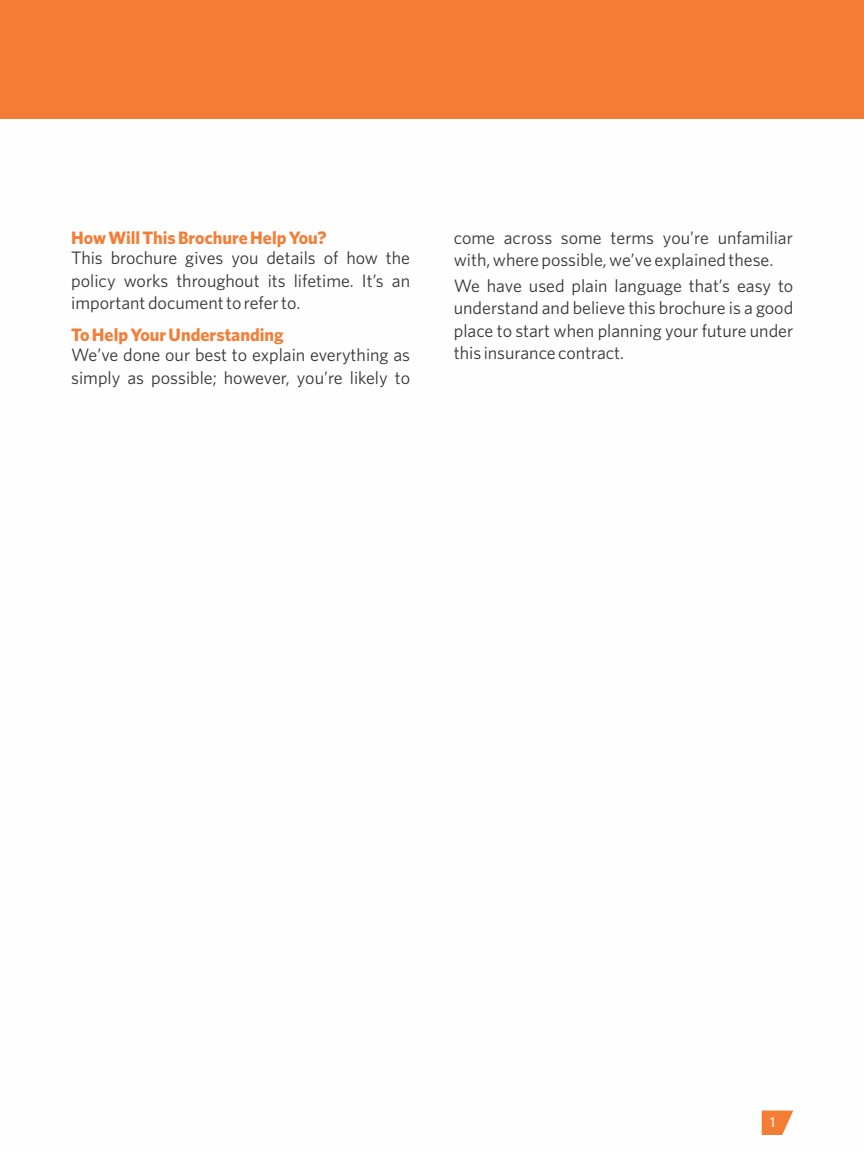
<style>
.page{position:relative;width:864px;height:1152px;background:#fff}
.page>*{position:absolute;margin:0;border:0;box-sizing:border-box;transform-origin:0 0}
.t1{font:18px/22.6px "Whitney";color:#373435;text-align:justify}
.t2{font:700 18px "Whitney";color:#f47d35}
.t3{font:500 14px "Whitney";color:#fefefe}
</style>
<div class="page">
<div style="left:0;top:0;width:864px;height:119px;background:#f47d35"></div>
<svg style="left:762px;top:1111px;width:31px;height:24px"></svg>
<p class="t2" style="left:71px;top:231px;width:257px">How Will This Brochure Help You?</p>
<p class="t1" style="left:71px;top:248px;width:340px">This brochure gives you details of how the policy works throughout its lifetime. It’s an important document to refer to.</p>
<p class="t2" style="left:71px;top:328px;width:214px">To Help Your Understanding</p>
<p class="t1" style="left:71px;top:345px;width:340px">We’ve done our best to explain everything as simply as possible; however, you’re likely to</p>
<p class="t1" style="left:454px;top:227px;width:341px">come across some terms you’re unfamiliar with, where possible, we’ve explained these.</p>
<p class="t1" style="left:454px;top:276px;width:341px">We have used plain language that’s easy to understand and believe this brochure is a good place to start when planning your future under this insurance contract.</p>
<p class="t3" style="left:770px;top:1117px;width:6px">1</p>
</div>
